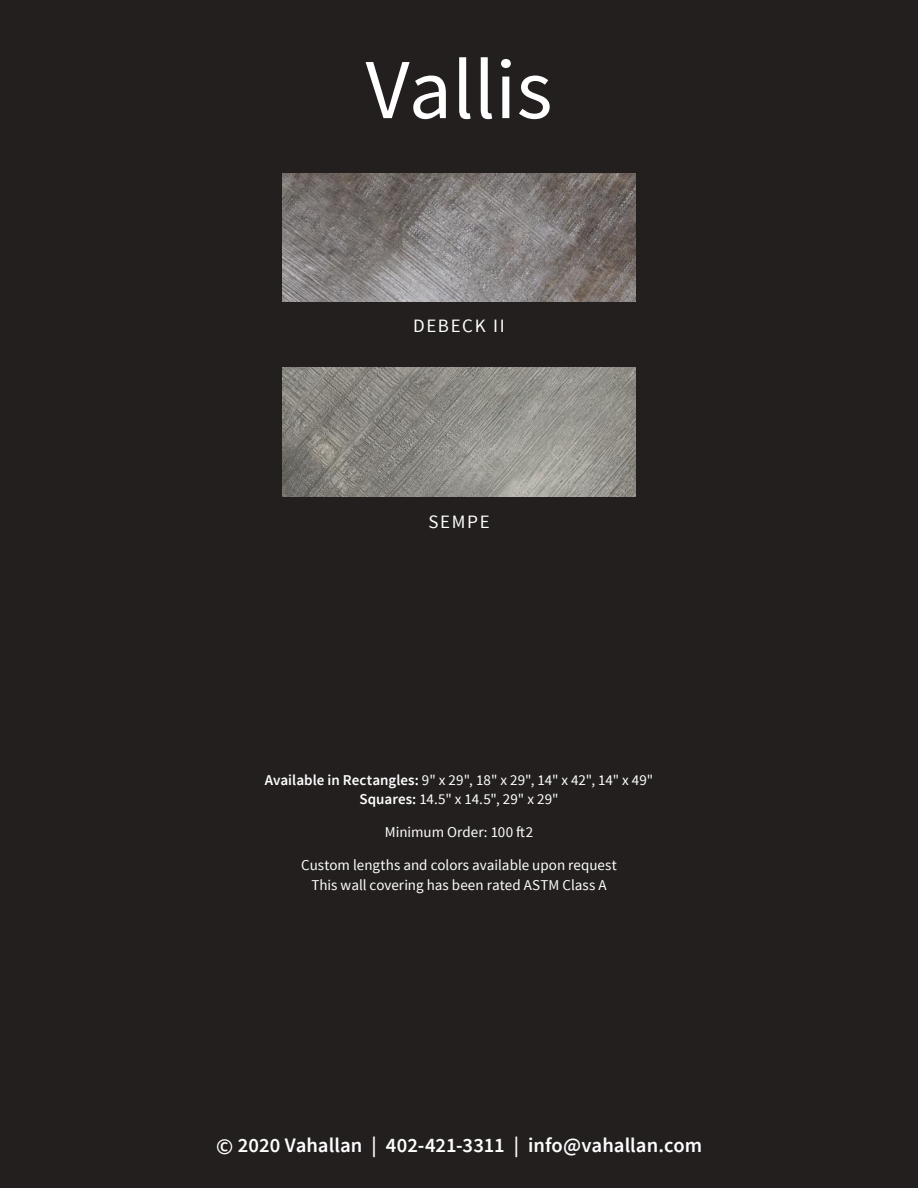
<style>
.page{position:relative;width:918px;height:1188px;background:#241f1f}
.page>*{position:absolute;margin:0;border:0;box-sizing:border-box;transform-origin:0 0}
.t1{font:85.5px "Source Sans Pro";color:#fff}
.t2{font:600 20.55px "Source Sans Pro";color:#fff}
.t3{font:18.9px "Source Sans Pro";letter-spacing:.09em;color:#fff}
.t4{font:15px/19.5px "Source Sans Pro";color:#fff;text-align:center}
.s1{font-weight:600}
.s2{font-family:"Open Sans"}
</style>
<div class="page">
<img style="left:282px;top:173px;width:354px;height:129px">
<img style="left:282px;top:368px;width:354px;height:128px">
<h1 class="t1" style="left:366px;top:37px;width:188px">Vallis</h1>
<p class="t3" style="left:413px;top:314px;width:93px">DEBECK II</p>
<p class="t3" style="left:428px;top:510px;width:63px">SEMPE</p>
<p class="t4" style="left:265px;top:770px;width:390px"><span class="s1">Available in Rectangles:</span> 9" x 29", 18" x 29", 14" x 42", 14" x 49"<br><span class="s1">Squares:</span> 14.5" x 14.5", 29" x 29"</p>
<p class="t4" style="left:385px;top:823px;width:150px">Minimum Order: 100 ft2</p>
<p class="t4" style="left:301px;top:856px;width:317px">Custom lengths and colors available upon request<br>This wall covering has been rated ASTM Class A</p>
<h2 class="t2" style="left:216px;top:1133px;width:488px"><span class="s2">©</span> 2020 Vahallan | 402-421-3311 | info@vahallan.com</h2>
</div>
